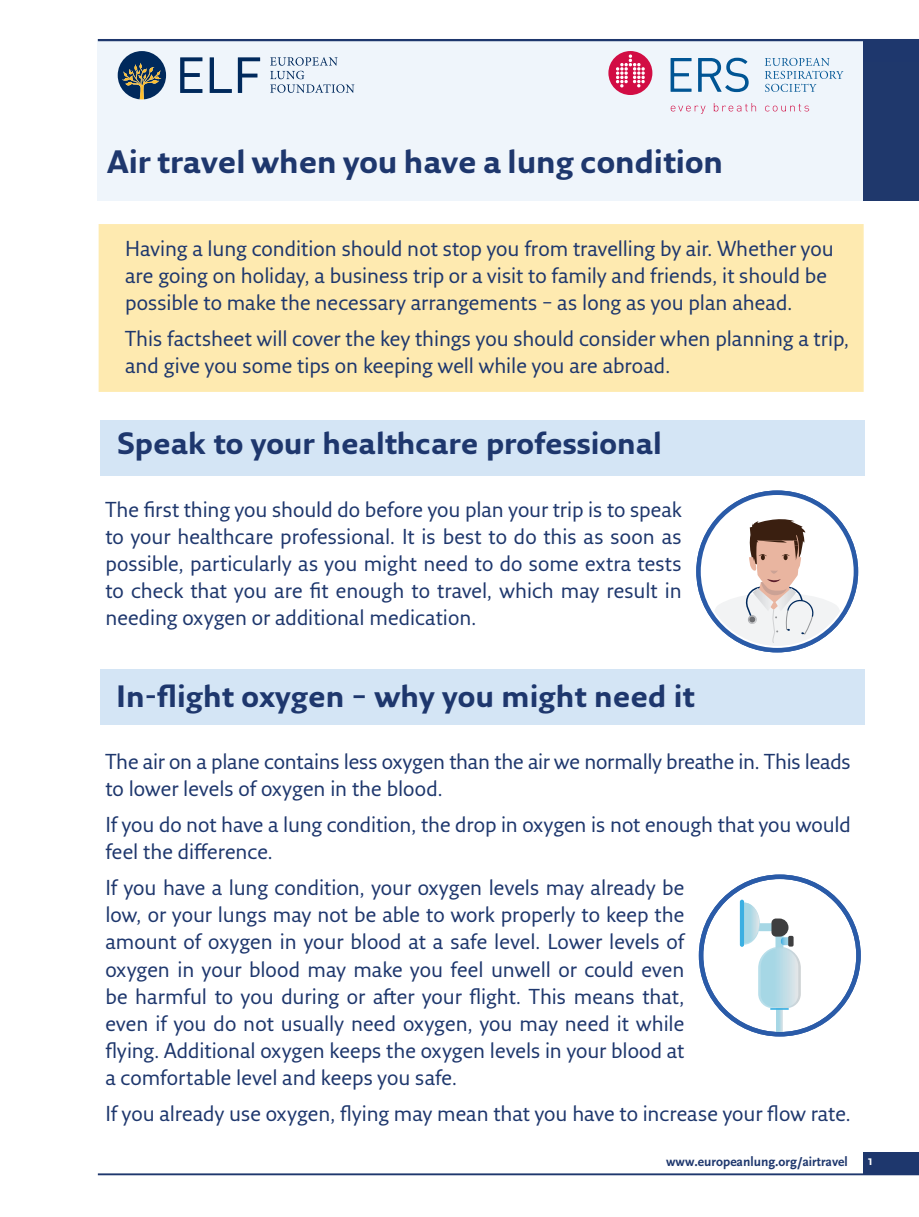
<style>
.page{position:relative;width:919px;height:1217px;background:#fff}
.page>*{position:absolute;margin:0;border:0;box-sizing:border-box;transform-origin:0 0}
.t1{font:700 31.5px "Fresco Sans Pro";color:#1e376d}
.t2{font:700 30px "Fresco Sans Pro";color:#1e376d}
.t3{font:21px/27px "Fresco Sans Pro";color:#1e376d}
.t4{font:700 13.5px "Scala Sans";color:#1e376d}
.t5{font:700 13.5px "Scala Sans";color:#fff}
</style>
<div class="page">
<div style="left:98px;top:39px;width:820px;height:162px;background:#eff5fb"></div>
<hr style="left:98px;top:39px;width:820px;height:2px;background:#1e376d">
<div style="left:863px;top:39px;width:55px;height:162px;background:#1f386c"></div>
<div style="left:863px;top:1151px;width:55px;height:23px;background:#1e376d"></div>
<hr style="left:98px;top:1173px;width:820px;height:1px;background:#1e376d">
<svg style="left:180px;top:57px;width:22px;height:36px"></svg>
<svg style="left:210px;top:57px;width:22px;height:36px"></svg>
<svg style="left:238px;top:57px;width:22px;height:36px"></svg>
<svg style="left:270px;top:57px;width:84px;height:36px"></svg>
<svg style="left:118px;top:51px;width:48px;height:48px"></svg>
<svg style="left:764px;top:58px;width:79px;height:34px"></svg>
<svg style="left:670px;top:58px;width:21px;height:34px"></svg>
<svg style="left:670px;top:106px;width:35px;height:8px"></svg>
<svg style="left:713px;top:103px;width:43px;height:8px"></svg>
<svg style="left:765px;top:104px;width:44px;height:7px"></svg>
<div style="left:608px;top:51px;width:44px;height:44px;background:#d20d44;border-radius:50%"></div>
<svg style="left:616px;top:54px;width:28px;height:33px"></svg>
<svg style="left:698px;top:58px;width:50px;height:34px"></svg>
<div style="left:100px;top:420px;width:764px;height:56px;background:#d4e5f5"></div>
<div style="left:99px;top:224px;width:764px;height:168px;background:#feeab0"></div>
<div style="left:100px;top:668px;width:764px;height:56px;background:#d4e5f5"></div>
<svg style="left:698px;top:874px;width:162px;height:162px"></svg>
<svg style="left:698px;top:492px;width:157px;height:158px"></svg>
<div style="left:696px;top:490px;width:162px;height:162px;border:4px solid #2a5ba8;border-radius:50%"></div>
<svg style="left:714px;top:515px;width:126px;height:130px"></svg>
<h1 class="t1" style="left:107px;top:142px;width:617px">Air travel when you have a lung condition</h1>
<p class="t3" style="left:125px;top:234px;width:710px">Having a lung condition should not stop you from travelling by air. Whether you are going on holiday, a business trip or a visit to family and friends, it should be possible to make the necessary arrangements – as long as you plan ahead.</p>
<p class="t3" style="left:125px;top:324px;width:725px">This factsheet will cover the key things you should consider when planning a trip, and give you some tips on keeping well while you are abroad.</p>
<h2 class="t2" style="left:118px;top:424px;width:545px">Speak to your healthcare professional</h2>
<p class="t3" style="left:105px;top:495px;width:578px;text-align:justify">The first thing you should do before you plan your trip is to speak to your healthcare professional. It is best to do this as soon as possible, particularly as you might need to do some extra tests to check that you are fit enough to travel, which may result in needing oxygen or additional medication.</p>
<h2 class="t2" style="left:116px;top:677px;width:580px">In-flight oxygen – why you might need it</h2>
<p class="t3" style="left:105px;top:747px;width:747px">The air on a plane contains less oxygen than the air we normally breathe in. This leads to lower levels of oxygen in the blood.</p>
<p class="t3" style="left:105px;top:810px;width:747px">If you do not have a lung condition, the drop in oxygen is not enough that you would feel the difference.</p>
<p class="t3" style="left:105px;top:873px;width:580px;text-align:justify">If you have a lung condition, your oxygen levels may already be low, or your lungs may not be able to work properly to keep the amount of oxygen in your blood at a safe level. Lower levels of oxygen in your blood may make you feel unwell or could even be harmful to you during or after your flight. This means that, even if you do not usually need oxygen, you may need it while flying. Additional oxygen keeps the oxygen levels in your blood at a comfortable level and keeps you safe.</p>
<p class="t3" style="left:105px;top:1098px;width:747px">If you already use oxygen, flying may mean that you have to increase your flow rate.</p>
<p class="t4" style="left:666px;top:1153px;width:183px">www.europeanlung.org/airtravel</p>
<p class="t5" style="left:867px;top:1153px;width:7px">1</p>
</div>
